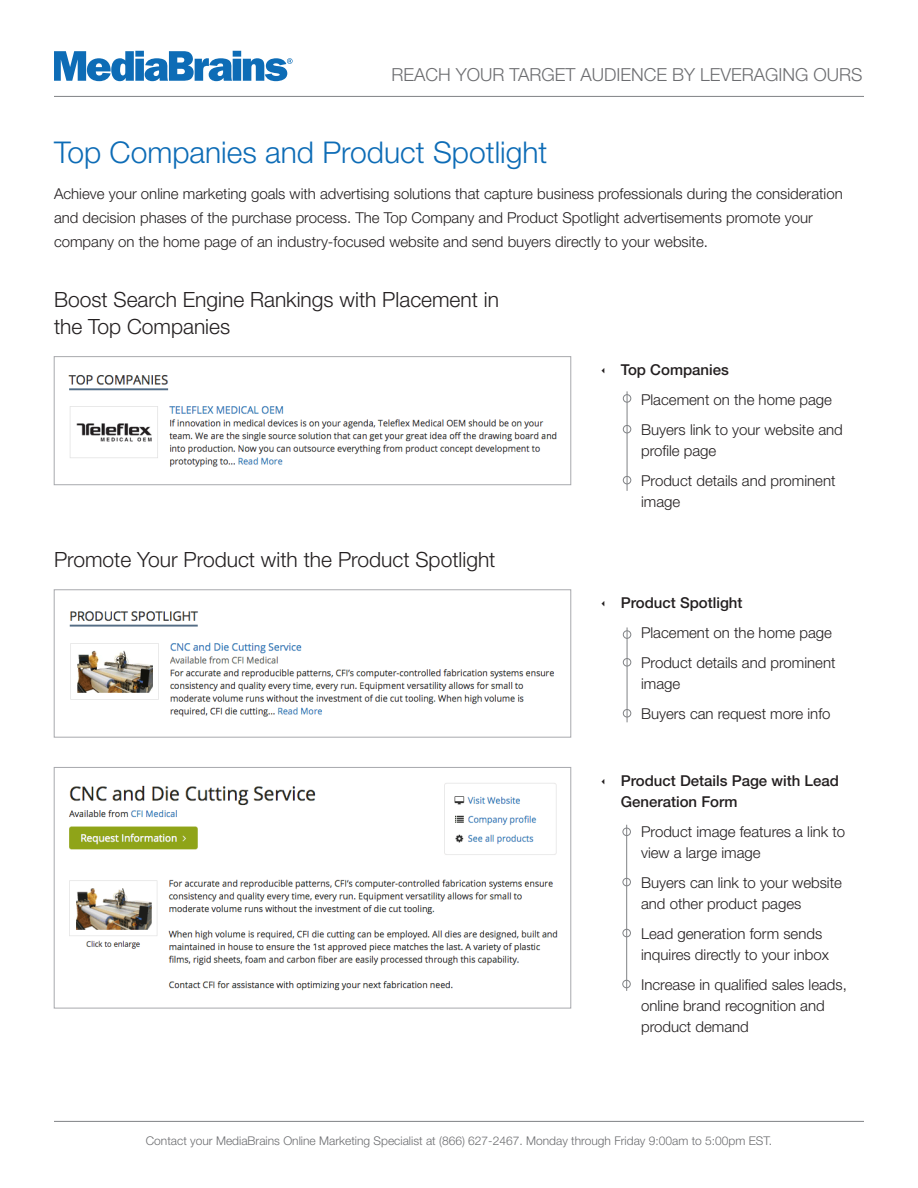
<style>
.page{position:relative;width:918px;height:1188px;background:#fff}
.page>*{position:absolute;margin:0;border:0;box-sizing:border-box;transform-origin:0 0}
.Inset_Paragraphs{font:300 30px "Helvetica Neue LT Std";color:#0d6cb6}
.Inset_Paragraphs-2{font:300 21px/27px "Helvetica Neue LT Std";color:#231f20}
.Inset_Paragraphs-3{font:300 18px "Helvetica Neue LT Std";color:#6c6d70}
.Inset_Paragraphs-4{font:300 15px/21px "Helvetica Neue LT Std";color:#231f20}
.t1{font:500 15px/21px "Helvetica Neue LT Std";color:#231f20}
.Inset_Paragraphs-5{font:300 12px "Helvetica Neue LT Std";color:#6c6d70}
</style>
<div class="page">
<img style="left:68px;top:783px;width:490px;height:208px">
<div style="left:54px;top:767px;width:517px;height:241px;border:1px solid #a8a9ad"></div>
<hr style="left:54px;top:1121px;width:810px;height:1px;background:#808285">
<img style="left:68px;top:375px;width:489px;height:92px">
<div style="left:54px;top:356px;width:517px;height:129px;border:1px solid #a8a9ad"></div>
<hr style="left:627px;top:391px;width:1px;height:100px;background:#808285">
<div style="left:623px;top:476px;width:8px;height:8px;border:1px solid #808285;border-radius:50%"></div>
<div style="left:623px;top:394px;width:8px;height:8px;border:1px solid #808285;border-radius:50%"></div>
<div style="left:623px;top:425px;width:8px;height:8px;border:1px solid #808285;border-radius:50%"></div>
<img style="left:69px;top:611px;width:485px;height:106px">
<div style="left:54px;top:590px;width:517px;height:147px;border:1px solid #a8a9ad"></div>
<hr style="left:627px;top:627px;width:1px;height:95px;background:#808285">
<div style="left:623px;top:709px;width:8px;height:8px;border:1px solid #808285;border-radius:50%"></div>
<div style="left:623px;top:631px;width:8px;height:8px;border:1px solid #808285;border-radius:50%"></div>
<div style="left:623px;top:658px;width:8px;height:8px;border:1px solid #808285;border-radius:50%"></div>
<hr style="left:626px;top:825px;width:1px;height:166px;background:#808285">
<div style="left:623px;top:929px;width:8px;height:8px;border:1px solid #808285;border-radius:50%"></div>
<div style="left:623px;top:828px;width:8px;height:8px;border:1px solid #808285;border-radius:50%"></div>
<div style="left:623px;top:878px;width:8px;height:8px;border:1px solid #808285;border-radius:50%"></div>
<div style="left:623px;top:980px;width:7px;height:8px;border:1px solid #808285;border-radius:50%"></div>
<svg style="left:54px;top:51px;width:239px;height:30px"></svg>
<hr style="left:54px;top:96px;width:810px;height:1px;background:#808285">
<p class="Inset_Paragraphs-3" style="left:391px;top:64px;width:473px">REACH YOUR TARGET AUDIENCE BY LEVERAGING OURS</p>
<p class="Inset_Paragraphs" style="left:54px;top:134px;width:495px">Top Companies and Product Spotlight</p>
<p class="Inset_Paragraphs-4" style="left:54px;top:181px;width:790px;line-height:24px">Achieve your online marketing goals with advertising solutions that capture business professionals during the consideration and decision phases of the purchase process. The Top Company and Product Spotlight advertisements promote your company on the home page of an industry-focused website and send buyers directly to your website.</p>
<p class="Inset_Paragraphs-2" style="left:54px;top:286px;width:447px">Boost Search Engine Rankings with Placement in the Top Companies</p>
<p class="Inset_Paragraphs-2" style="left:54px;top:546px;width:443px">Promote Your Product with the Product Spotlight</p>
<p class="t1" style="left:621px;top:359px;width:110px">Top Companies</p>
<p class="Inset_Paragraphs-4" style="left:641px;top:388px;width:192px">Placement on the home page</p>
<p class="Inset_Paragraphs-4" style="left:641px;top:418px;width:203px">Buyers link to your website and profile page</p>
<p class="Inset_Paragraphs-4" style="left:641px;top:469px;width:196px">Product details and prominent image</p>
<p class="t1" style="left:621px;top:592px;width:123px">Product Spotlight</p>
<p class="Inset_Paragraphs-4" style="left:641px;top:622px;width:192px">Placement on the home page</p>
<p class="Inset_Paragraphs-4" style="left:641px;top:652px;width:196px">Product details and prominent image</p>
<p class="Inset_Paragraphs-4" style="left:641px;top:703px;width:191px">Buyers can request more info</p>
<p class="t1" style="left:621px;top:770px;width:220px">Product Details Page with Lead<br>Generation Form</p>
<p class="Inset_Paragraphs-4" style="left:641px;top:820px;width:206px">Product image features a link to view a large image</p>
<p class="Inset_Paragraphs-4" style="left:641px;top:871px;width:202px">Buyers can link to your website and other product pages</p>
<p class="Inset_Paragraphs-4" style="left:641px;top:922px;width:189px">Lead generation form sends inquires directly to your inbox</p>
<p class="Inset_Paragraphs-4" style="left:641px;top:973px;width:207px">Increase in qualified sales leads, online brand recognition and product demand</p>
<p class="Inset_Paragraphs-5" style="left:146px;top:1133px;width:628px">Contact your MediaBrains Online Marketing Specialist at (866) 627-2467. Monday through Friday 9:00am to 5:00pm EST.</p>
</div>
